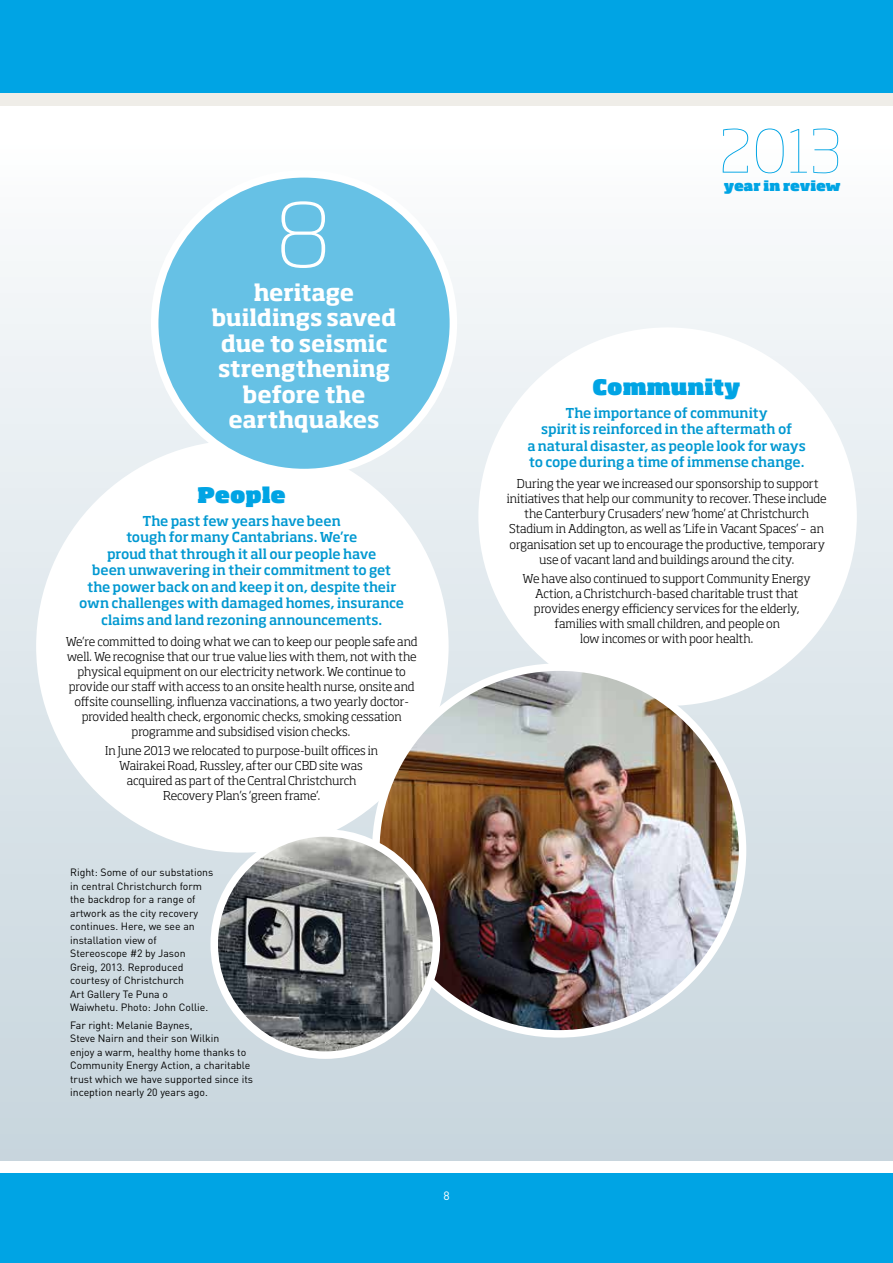
<style>
.page{position:relative;width:893px;height:1263px;background:#fff}
.page>*{position:absolute;margin:0;border:0;box-sizing:border-box;transform-origin:0 0}
.t1{font:200 87px "Soho Std";color:#fff}
.t2{font:100 58.5px "Soho Std";color:#00a4e4}
.t3{font:700 22.5px/25.5px "Soho Std";letter-spacing:-.005em;color:#fff;text-align:center}
.t4{font:900 21px "Soho Std";color:#00a4e4}
.t5{font:500 13.5px/16.5px "Soho Std";letter-spacing:-.01em;color:#0098d1;text-align:center}
.t6{font:900 13.5px "Soho Std";letter-spacing:-.015em;color:#00a4e4}
.t7{font:300 12px/15px "Soho Std";letter-spacing:-.005em;color:#000;text-align:center}
.t8{font:12px "DIN";color:#fff}
.t9{font:10.5px/13.5px "DIN";color:#000}
</style>
<div class="page">
<div style="left:0;top:145px;width:893px;height:1016px;background:linear-gradient(to bottom,#fafbfc,#c7d5dd)"></div>
<div style="left:0;top:0;width:893px;height:94px;background:#00a4e4"></div>
<div style="left:0;top:94px;width:893px;height:12px;background:#efede8"></div>
<div style="left:0;top:1174px;width:893px;height:89px;background:#00a4e4"></div>
<div style="left:478px;top:327px;width:379px;height:379px;background:#fff;border-radius:50%"></div>
<div style="left:36px;top:440px;width:413px;height:413px;background:#fff;border-radius:50%"></div>
<img style="left:376px;top:667px;width:366px;height:367px;border-radius:183px">
<img style="left:214px;top:833px;width:222px;height:222px;border-radius:111px">
<div style="left:210px;top:829px;width:230px;height:230px;border:8px solid #fff;border-radius:50%"></div>
<div style="left:155px;top:174px;width:298px;height:298px;background:#66c1e5;border-radius:50%"></div>
<div style="left:151px;top:170px;width:306px;height:306px;border:8px solid #fff;border-radius:50%"></div>
<h1 class="t1" style="left:276px;top:180px;width:56px">8</h1>
<h3 class="t3" style="left:212px;top:279px;width:186px">heritage buildings saved due to seismic strengthening before the earthquakes</h3>
<h3 class="t4" style="left:198px;top:481px;width:90px">People</h3>
<p class="t5" style="left:79px;top:512px;width:326px">The past few years have been<br>tough for many Cantabrians. We’re<br>proud that through it all our people have<br>been unwavering in their commitment to get the power back on and keep it on, despite their own challenges with damaged homes, insurance claims and land rezoning announcements.</p>
<p class="t7" style="left:66px;top:634px;width:353px">We’re committed to doing what we can to keep our people safe and well. We recognise that our true value lies with them, not with the physical equipment on our electricity network. We continue to provide our staff with access to an onsite health nurse, onsite and offsite counselling, influenza vaccinations, a two yearly doctor&shy;provided health check, ergonomic checks, smoking cessation programme and subsidised vision checks.</p>
<p class="t7" style="left:105px;top:743px;width:275px">In June 2013 we relocated to purpose-built offices in Wairakei Road, Russley, after our CBD site was acquired as part of the Central Christchurch Recovery Plan’s ‘green frame’.</p>
<p class="t9" style="left:70px;top:865px;width:145px">Right: Some of our substations in central Christchurch form the backdrop for a range of artwork as the city recovery continues. Here, we see an installation view of<br>Stereoscope #2 by Jason<br>Greig, 2013. Reproduced courtesy of Christchurch<br>Art Gallery Te Puna o<br>Waiwhetu. Photo: John Collie.</p>
<p class="t9" style="left:70px;top:1018px;width:184px">Far right: Melanie Baynes,<br>Steve Nairn and their son Wilkin<br>enjoy a warm, healthy home thanks to Community Energy Action, a charitable trust which we have supported since its inception nearly 20 years ago.</p>
<p class="t8" style="left:443px;top:1188px;width:8px">8</p>
<h2 class="t2" style="left:719px;top:114px;width:125px">2013</h2>
<p class="t6" style="left:724px;top:177px;width:118px">year in review</p>
<h3 class="t4" style="left:593px;top:373px;width:150px">Community</h3>
<p class="t5" style="left:527px;top:404px;width:280px">The importance of community<br>spirit is reinforced in the aftermath of<br>a natural disaster, as people look for ways to cope during a time of immense change.</p>
<p class="t7" style="left:507px;top:476px;width:321px">During the year we increased our sponsorship to support initiatives that help our community to recover. These include the Canterbury Crusaders’ new ‘home’ at Christchurch Stadium in Addington, as well as ‘Life in Vacant Spaces’ – an organisation set up to encourage the productive, temporary use of vacant land and buildings around the city.</p>
<p class="t7" style="left:523px;top:571px;width:290px">We have also continued to support Community Energy Action, a Christchurch-based charitable trust that provides energy efficiency services for the elderly, families with small children, and people on<br>low incomes or with poor health.</p>
</div>
